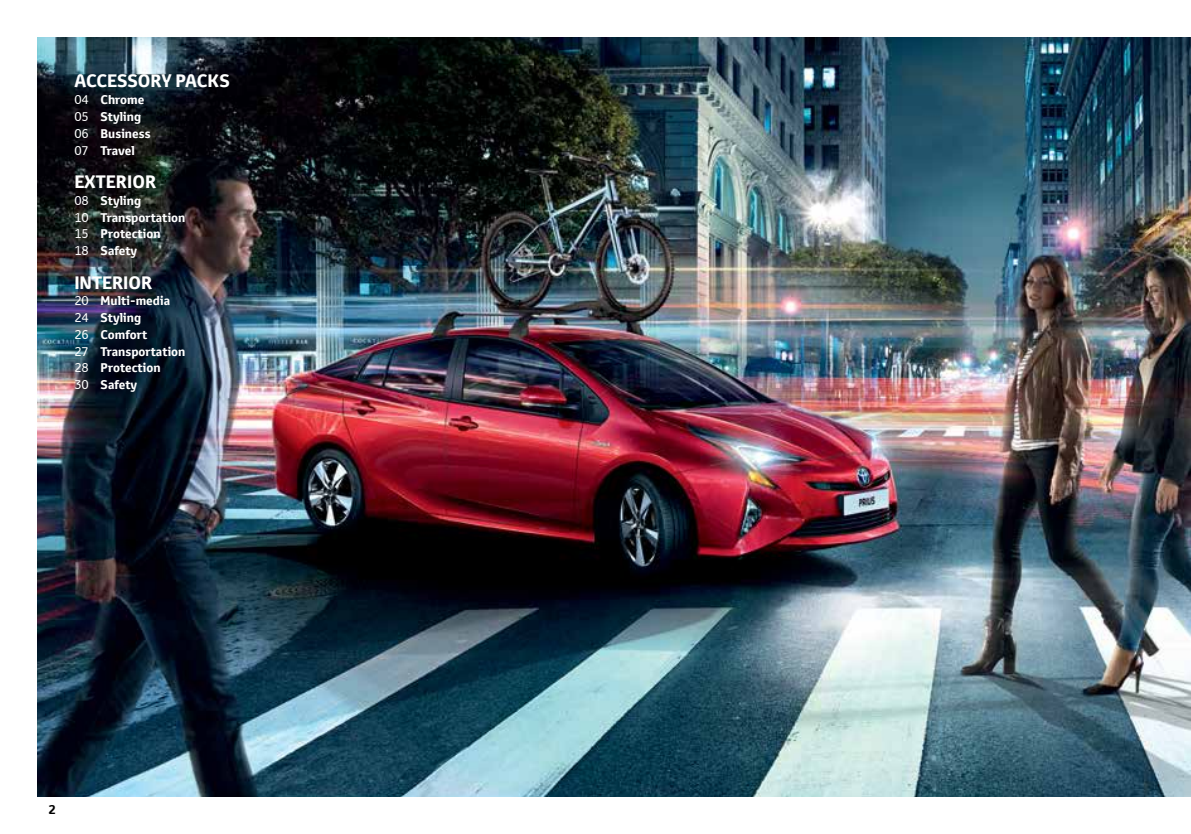
<style>
.page{position:relative;width:1191px;height:834px;background:#fff}
.page>*{position:absolute;margin:0;border:0;box-sizing:border-box;transform-origin:0 0}
.t1{font:700 17.5px "Toyota Text";color:#fff}
.t2{font:700 12.25px/16.8px "Toyota Text";color:#fff}
.t3{font:700 12.25px "Toyota Text";color:#000}
.s1{font-weight:400}
</style>
<div class="page">
<img style="left:37px;top:37px;width:1154px;height:759px">
<h1 class="t1" style="left:74px;top:70px;width:157px">ACCESSORY PACKS</h1>
<p class="t2" style="left:74px;top:91px;width:78px"><span class="s1">04</span> Chrome<br><span class="s1">05</span> Styling<br><span class="s1">06</span> Business<br><span class="s1">07</span> Travel</p>
<h1 class="t1" style="left:74px;top:170px;width:83px">EXTERIOR</h1>
<p class="t2" style="left:74px;top:192px;width:113px"><span class="s1">08</span> Styling<br><span class="s1">10</span> Transportation<br><span class="s1">15</span> Protection<br><span class="s1">18</span> Safety</p>
<h1 class="t1" style="left:74px;top:270px;width:80px">INTERIOR</h1>
<p class="t2" style="left:74px;top:292px;width:113px"><span class="s1">20</span> Multi-media<br><span class="s1">24</span> Styling<br><span class="s1">26</span> Comfort<br><span class="s1">27</span> Transportation<br><span class="s1">28</span> Protection<br><span class="s1">30</span> Safety</p>
<p class="t3" style="left:48px;top:800px;width:9px">2</p>
</div>
